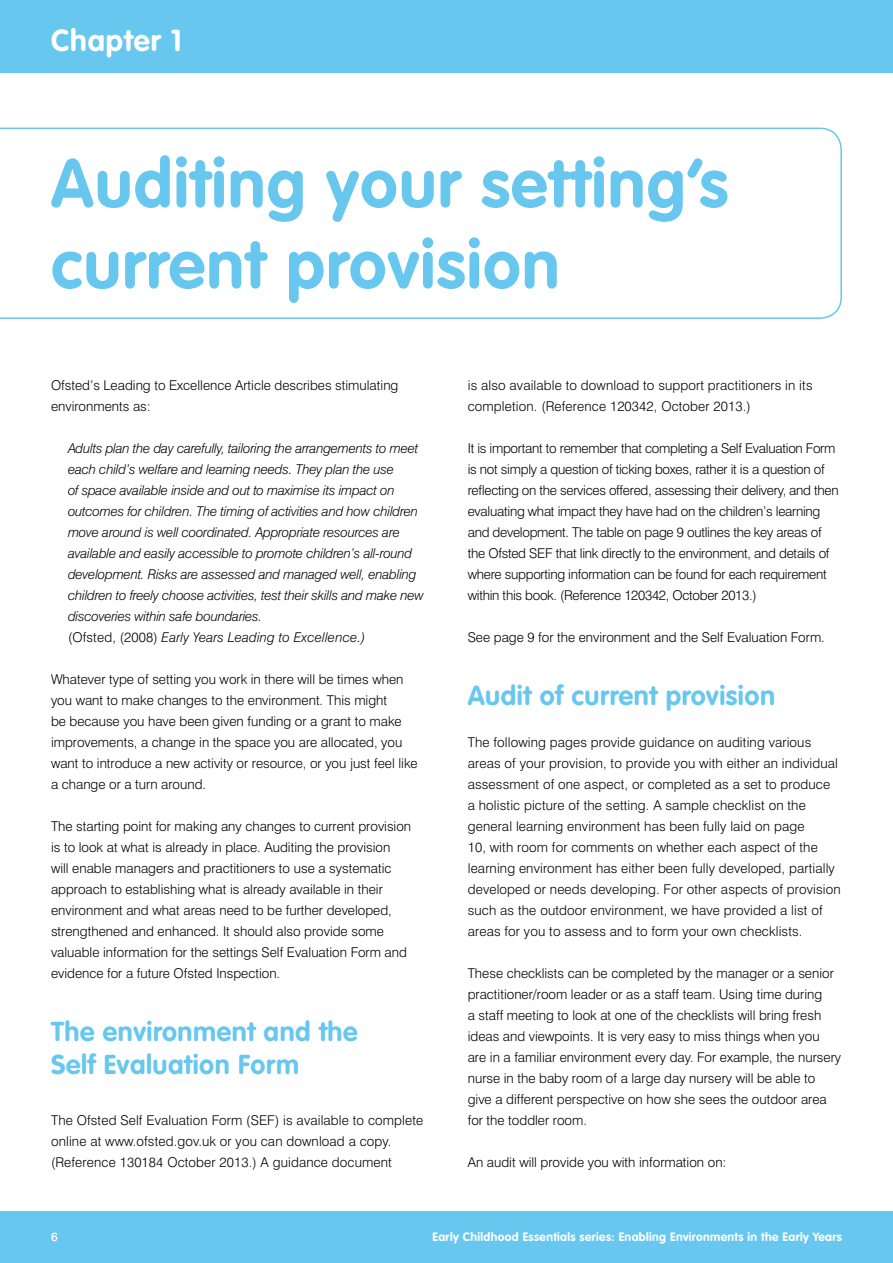
<style>
.page{position:relative;width:893px;height:1263px;background:#fff}
.page>*{position:absolute;margin:0;border:0;box-sizing:border-box;transform-origin:0 0}
.t1{font:700 67.5px/81px "VAG Rounded Std";letter-spacing:.02em;color:#67c7ee}
.t2{font:700 30px "VAG Rounded Std";letter-spacing:.03em;color:#fff}
.t3{font:700 27px/32.4px "VAG Rounded Std";letter-spacing:.02em;color:#67c7ee}
.t4{font:300 13.5px/21px "Swiss 721 BT";color:#000}
.t5{font:italic 300 13.5px/21px "Swiss 721 BT";letter-spacing:-.015em;color:#000}
.t6{font:300 13.5px/21px "Swiss 721 BT";letter-spacing:-.02em;color:#000}
.t7{font:700 12px "VAG Rounded Std";letter-spacing:.03em;color:#fff}
.t8{font:500 12px "Swiss 721 BT";color:#fff}
.s1{font-style:normal}
</style>
<div class="page">
<div style="left:0;top:1212px;width:893px;height:51px;background:#67c7ee"></div>
<div style="left:0;top:0;width:893px;height:72px;background:#67c7ee"></div>
<svg style="left:0;top:128px;width:842px;height:191px"></svg>
<h2 class="t2" style="left:51px;top:23px;width:132px">Chapter 1</h2>
<h1 class="t1" style="left:51px;top:145px;width:679px">Auditing your setting’s current provision</h1>
<p class="t4" style="left:51px;top:375px;width:349px">Ofsted’s Leading to Excellence Article describes stimulating environments as:</p>
<p class="t5" style="left:68px;top:438px;width:357px">Adults plan the day carefully, tailoring the arrangements to meet each child’s welfare and learning needs. They plan the use<br>of space available inside and out to maximise its impact on outcomes for children. The timing of activities and how children move around is well coordinated. Appropriate resources are available and easily accessible to promote children’s all-round development. Risks are assessed and managed well, enabling children to freely choose activities, test their skills and make new discoveries within safe boundaries.<br><span class="s1">(Ofsted, (2008)</span> Early Years Leading to Excellence.)</p>
<p class="t4" style="left:51px;top:669px;width:368px">Whatever type of setting you work in there will be times when you want to make changes to the environment. This might<br>be because you have been given funding or a grant to make improvements, a change in the space you are allocated, you want to introduce a new activity or resource, or you just feel like a change or a turn around.</p>
<p class="t4" style="left:51px;top:816px;width:362px">The starting point for making any changes to current provision is to look at what is already in place. Auditing the provision will enable managers and practitioners to use a systematic approach to establishing what is already available in their environment and what areas need to be further developed, strengthened and enhanced. It should also provide some valuable information for the settings Self Evaluation Form and evidence for a future Ofsted Inspection.</p>
<h3 class="t3" style="left:51px;top:1016px;width:308px">The environment and the<br>Self Evaluation Form</h3>
<p class="t4" style="left:51px;top:1110px;width:374px">The Ofsted Self Evaluation Form (SEF) is available to complete online at www.ofsted.gov.uk or you can download a copy. (Reference 130184 October 2013.) A guidance document</p>
<p class="t4" style="left:468px;top:375px;width:346px">is also available to download to support practitioners in its completion. (Reference 120342, October 2013.)</p>
<p class="t6" style="left:468px;top:438px;width:372px">It is important to remember that completing a self evaluation form is not simply a question of ticking boxes, rather it is a question of reflecting on the services offered, assessing their delivery, and then evaluating what impact they have had on the children’s learning and development. The table on page 9 outlines the key areas of the Ofsted SEF that link directly to the environment, and details of where supporting information can be found for each requirement within this book. (Reference 120342, October 2013.)</p>
<p class="t4" style="left:468px;top:627px;width:359px">See page 9 for the environment and the self evaluation form.</p>
<h3 class="t3" style="left:468px;top:680px;width:309px">Audit of current provision</h3>
<p class="t4" style="left:468px;top:732px;width:374px">The following pages provide guidance on auditing various areas of your provision, to provide you with either an individual assessment of one aspect, or completed as a set to produce a holistic picture of the setting. A sample checklist on the general learning environment has been fully laid on page<br>10, with room for comments on whether each aspect of the learning environment has either been fully developed, partially developed or needs developing. For other aspects of provision such as the outdoor environment, we have provided a list of areas for you to assess and to form your own checklists.</p>
<p class="t4" style="left:468px;top:963px;width:375px">These checklists can be completed by the manager or a senior practitioner/room leader or as a staff team. Using time during<br>a staff meeting to look at one of the checklists will bring fresh ideas and viewpoints. It is very easy to miss things when you are in a familiar environment every day. For example, the nursery nurse in the baby room of a large day nursery will be able to give a different perspective on how she sees the outdoor area for the toddler room.</p>
<p class="t4" style="left:468px;top:1152px;width:260px">An audit will provide you with information on:</p>
<p class="t8" style="left:51px;top:1229px;width:8px">6</p>
<p class="t7" style="left:432px;top:1229px;width:411px">Early Childhood Essentials series: Enabling Environments in the Early Years</p>
</div>
